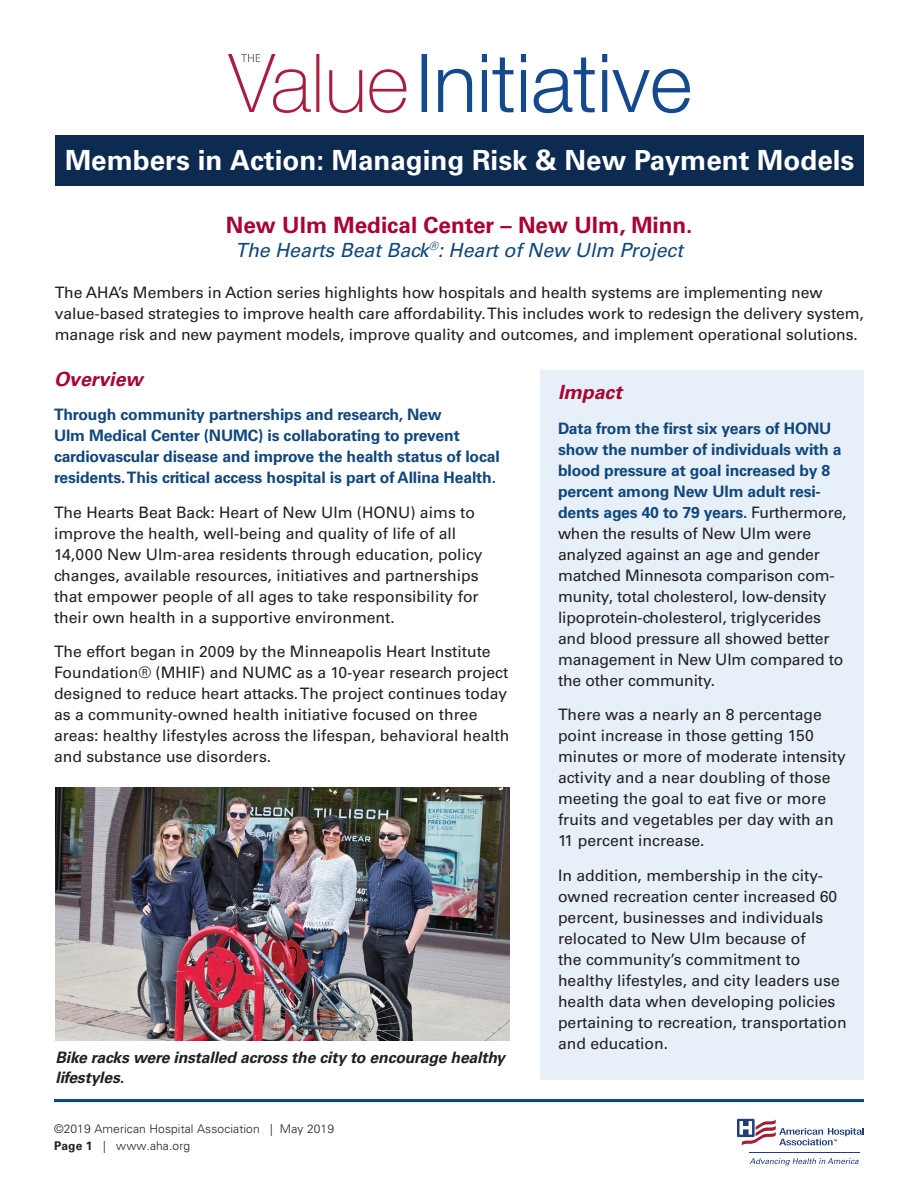
<style>
.page{position:relative;width:918px;height:1188px;background:#fff}
.page>*{position:absolute;margin:0;border:0;box-sizing:border-box;transform-origin:0 0}
.t1{font:700 27.75px "Univers LT Std";color:#fff}
.t2{font:700 22.5px "Univers LT Std";color:#a90332}
.t3{font:italic 19.5px "Univers LT Std";color:#10477c}
.t4{font:italic 700 19.5px "Univers LT Std";color:#a90332}
.t5{font:15.75px/21px "Univers LT Std";color:#231f20}
.t6{font:700 15.75px/21px "Univers LT Std";letter-spacing:-.01em;color:#10477c}
.t7{font:italic 700 15.75px/20.2px "Univers LT Std";letter-spacing:-.01em;color:#231f20}
.t8{font:300 12px/16.5px "Univers LT Std";letter-spacing:.01em;color:#231f20}
.s1{font-weight:700;color:#10477c}
.s2{font-weight:700}
</style>
<div class="page">
<hr style="left:54px;top:1099px;width:810px;height:3px;background:#01498e">
<hr style="left:749px;top:1152px;width:111px;height:1px;background:#1d3d7b">
<svg style="left:750px;top:1158px;width:109px;height:8px"></svg>
<svg style="left:736px;top:1118px;width:128px;height:28px"></svg>
<svg style="left:422px;top:54px;width:268px;height:59px"></svg>
<svg style="left:228px;top:54px;width:178px;height:59px"></svg>
<div style="left:540px;top:370px;width:324px;height:710px;background:#e7f0f8"></div>
<div style="left:56px;top:135px;width:808px;height:51px;background:#0d2b51"></div>
<img style="left:56px;top:788px;width:453px;height:252px">
<h1 class="t1" style="left:65px;top:144px;width:791px">Members in Action: Managing Risk &amp; New Payment Models</h1>
<h2 class="t2" style="left:226px;top:212px;width:468px">New Ulm Medical Center – New Ulm, Minn.</h2>
<p class="t3" style="left:235px;top:238px;width:449px">The Hearts Beat Back<sup>®</sup>: Heart of New Ulm Project</p>
<p class="t5" style="left:55px;top:282px;width:811px">The AHA’s Members in Action series highlights how hospitals and health systems are implementing new value-based strategies to improve health care affordability. This includes work to redesign the delivery system, manage risk and new payment models, improve quality and outcomes, and implement operational solutions.</p>
<p class="t4" style="left:54px;top:367px;width:90px">Overview</p>
<p class="t6" style="left:54px;top:404px;width:447px">Through community partnerships and research, New<br>Ulm Medical Center (NUMC) is collaborating to prevent cardiovascular disease and improve the health status of local residents. This critical access hospital is part of Allina Health.</p>
<p class="t5" style="left:54px;top:502px;width:430px">The Hearts Beat Back: Heart of New Ulm (HONU) aims to improve the health, well-being and quality of life of all 14,000 New Ulm-area residents through education, policy changes, available resources, initiatives and partnerships that empower people of all ages to take responsibility for their own health in a supportive environment.</p>
<p class="t5" style="left:54px;top:641px;width:457px">The effort began in 2009 by the Minneapolis Heart Institute Foundation® (MHIF) and NUMC as a 10-year research project designed to reduce heart attacks. The project continues today as a community-owned health initiative focused on three areas: healthy lifestyles across the lifespan, behavioral health and substance use disorders.</p>
<p class="t4" style="left:558px;top:381px;width:65px">Impact</p>
<p class="t5" style="left:558px;top:418px;width:290px"><span class="s1">Data from the first six years of HONU show the number of individuals with a blood pressure at goal increased by 8 percent among New Ulm adult resi&shy;dents ages 40 to 79 years.</span> Furthermore, when the results of New Ulm were analyzed against an age and gender matched Minnesota comparison com&shy;munity, total cholesterol, low-density lipoprotein-cholesterol, triglycerides and blood pressure all showed better management in New Ulm compared to the other community.</p>
<p class="t5" style="left:558px;top:704px;width:289px">There was a nearly an 8 percentage point increase in those getting 150 minutes or more of moderate intensity activity and a near doubling of those meeting the goal to eat five or more fruits and vegetables per day with an 11 percent increase.</p>
<p class="t5" style="left:558px;top:865px;width:290px">In addition, membership in the city&shy;owned recreation center increased 60 percent, businesses and individuals relocated to New Ulm because of<br>the community’s commitment to healthy lifestyles, and city leaders use health data when developing policies pertaining to recreation, transportation and education.</p>
<p class="t7" style="left:56px;top:1048px;width:451px">Bike racks were installed across the city to encourage healthy lifestyles.</p>
<p class="t8" style="left:54px;top:1121px;width:282px">©2019 American Hospital Association | May 2019<br><span class="s2">Page 1</span> | www.aha.org</p>
</div>
